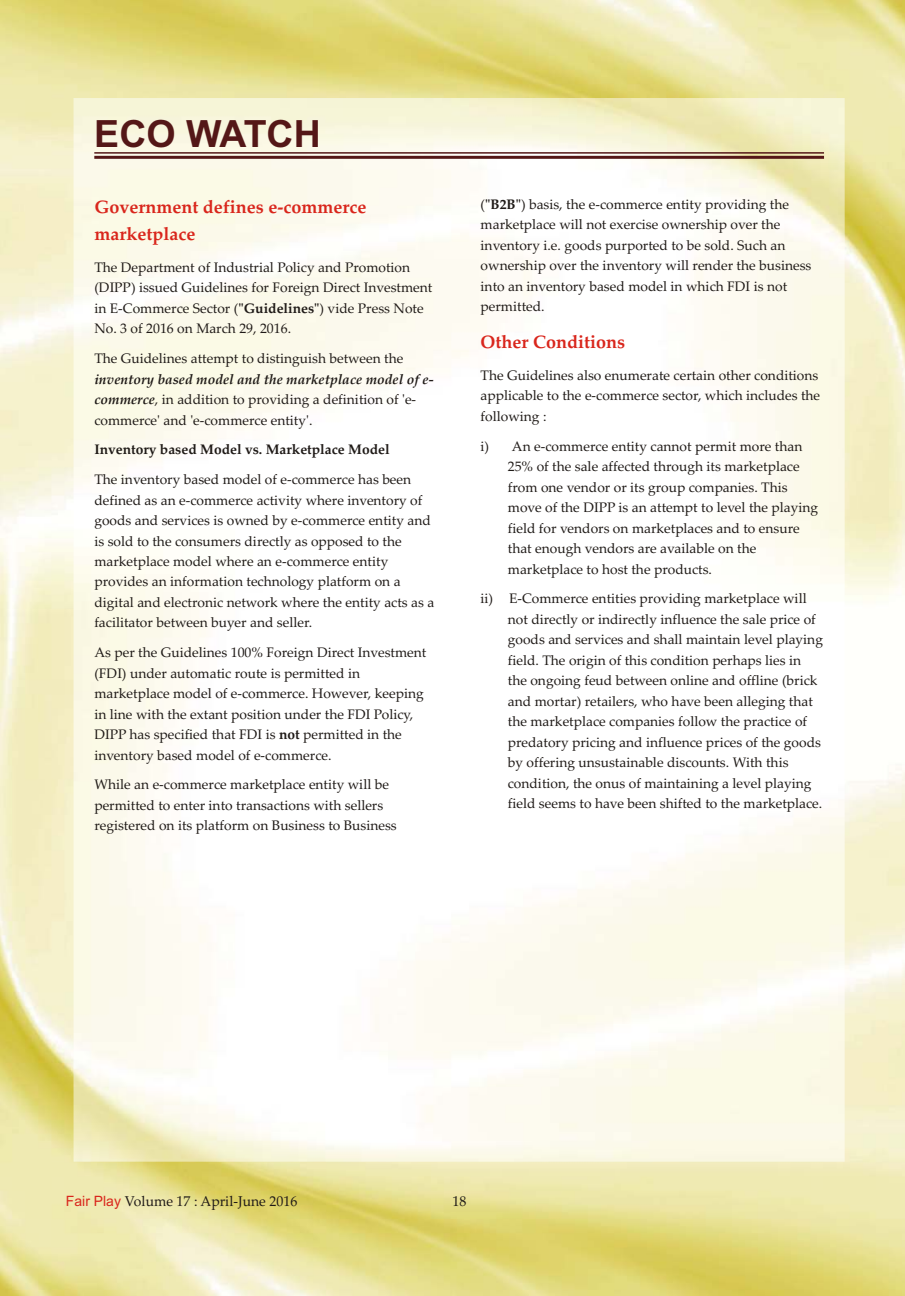
<style>
.page{position:relative;width:905px;height:1296px;background:#fff}
.page>*{position:absolute;margin:0;border:0;box-sizing:border-box;transform-origin:0 0}
.t1{font:700 37.5px "Arial";color:#541717}
.t2{font:700 18px/26.7px "Palatino Linotype";color:#d9261c}
.t3{font:14.25px "Palatino Linotype";color:#1f1a17}
.t4{font:13.8px/20.5px "Palatino Linotype";color:#1f1a17}
.t5{font:700 13.8px "Palatino Linotype";color:#1f1a17}
.s1{font-weight:700}
.s2{font-weight:700;font-style:italic}
.s3{font-family:"Arial";color:#d9261c}
</style>
<div class="page">
<img style="left:0;top:0;width:905px;height:1296px">
<img style="left:73px;top:98px;width:771px;height:1064px">
<hr style="left:94px;top:152px;width:730px;height:2px;background:#541717">
<hr style="left:94px;top:156px;width:730px;height:3px;background:#541717">
<h1 class="t1" style="left:94px;top:120px;width:228px">ECO WATCH</h1>
<h2 class="t2" style="left:94px;top:196px;width:273px">Government defines e-commerce marketplace</h2>
<p class="t4" style="left:94px;top:258px;width:339px">The Department of Industrial Policy and Promotion (DIPP) issued Guidelines for Foreign Direct Investment in E-Commerce Sector (<span class="s1">"Guidelines"</span>) vide Press Note No. 3 of 2016 on March 29, 2016.</p>
<p class="t4" style="left:94px;top:350px;width:310px">The Guidelines attempt to distinguish between the</p>
<p class="t4" style="left:94px;top:370px;width:341px"><span class="s2">inventory based model and the marketplace model of e&shy;commerce</span>, in addition to providing a definition of 'e&shy;commerce' and 'e-commerce entity'.</p>
<p class="t5" style="left:94px;top:444px;width:297px">Inventory based Model vs. Marketplace Model</p>
<p class="t4" style="left:94px;top:471px;width:341px">The inventory based model of e-commerce has been defined as an e-commerce activity where inventory of goods and services is owned by e-commerce entity and is sold to the consumers directly as opposed to the marketplace model where an e-commerce entity provides an information technology platform on a digital and electronic network where the entity acts as a facilitator between buyer and seller.</p>
<p class="t4" style="left:94px;top:644px;width:333px">As per the Guidelines 100% Foreign Direct Investment (FDI) under automatic route is permitted in marketplace model of e-commerce. However, keeping in line with the extant position under the FDI Policy, DIPP has specified that FDI is <span class="s1">not</span> permitted in the inventory based model of e-commerce.</p>
<p class="t4" style="left:94px;top:776px;width:304px">While an e-commerce marketplace entity will be permitted to enter into transactions with sellers registered on its platform on Business to Business</p>
<p class="t4" style="left:480px;top:196px;width:332px">(<span class="s1">"B2B"</span>) basis, the e-commerce entity providing the marketplace will not exercise ownership over the inventory i.e. goods purported to be sold. Such an ownership over the inventory will render the business into an inventory based model in which FDI is not permitted.</p>
<h2 class="t2" style="left:480px;top:331px;width:146px">Other Conditions</h2>
<p class="t4" style="left:480px;top:367px;width:341px">The Guidelines also enumerate certain other conditions applicable to the e-commerce sector, which includes the following :</p>
<p class="t4" style="left:508px;top:437px;width:312px;text-indent:-27px">i) An e-commerce entity cannot permit more than 25% of the sale affected through its marketplace from one vendor or its group companies. This move of the DIPP is an attempt to level the playing field for vendors on marketplaces and to ensure that enough vendors are available on the marketplace to host the products.</p>
<p class="t4" style="left:508px;top:590px;width:317px;text-indent:-27px">ii) E-Commerce entities providing marketplace will not directly or indirectly influence the sale price of goods and services and shall maintain level playing field. The origin of this condition perhaps lies in the ongoing feud between online and offline (brick and mortar) retailers, who have been alleging that the marketplace companies follow the practice of predatory pricing and influence prices of the goods by offering unsustainable discounts. With this condition, the onus of maintaining a level playing field seems to have been shifted to the marketplace.</p>
<p class="t3" style="left:66px;top:1196px;width:233px"><span class="s3">Fair Play</span> Volume 17 : April-June 2016</p>
<p class="t3" style="left:452px;top:1196px;width:15px">18</p>
</div>
